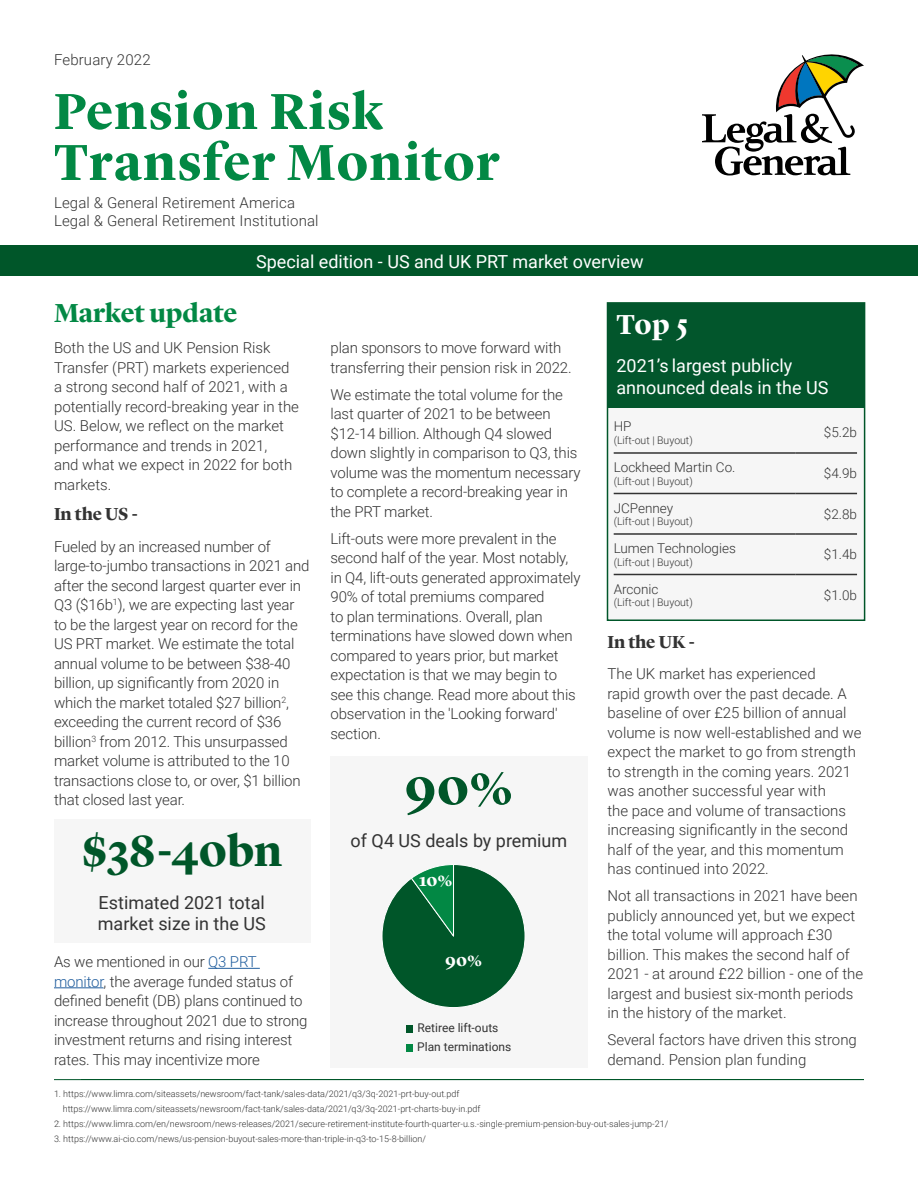
<style>
.page{position:relative;width:918px;height:1188px;background:#fff}
.page>*{position:absolute;margin:0;border:0;box-sizing:border-box;transform-origin:0 0}
.t1{font:700 52.5px/51px "Lyon Display";letter-spacing:.025em;color:#028844}
.t2{font:700 51px "Lyon Display";color:#005629}
.t3{font:700 45px "Lyon Display";color:#005629}
.t4{font:700 28.5px "Lyon Display";color:#fff}
.t5{font:700 27px "Lyon Display";color:#028844}
.t6{font:18px/21.6px "Roboto";color:#fff}
.t7{font:18px/21.6px "Roboto";color:#333}
.t8{font:700 18px "Lyon Display";letter-spacing:-.01em;color:#333}
.t9{font:700 17.25px "Lyon Display";color:#fff}
.t10{font:300 15px/19.5px "Roboto";letter-spacing:-.01em;color:#333}
.t11{font:300 15px/18px "Roboto";letter-spacing:.01em;color:#333}
.t12{font:15px "Roboto";color:#333}
.t13{font:300 13.5px "Roboto";color:#333}
.t14{font:12px/19.2px "Roboto";color:#333}
.t15{font:300 10.5px "Roboto";color:#333}
.t16{font:300 9px/15px "Roboto";color:#333}
.s1{color:#215e9e}
</style>
<div class="page">
<hr style="left:208px;top:968px;width:52px;height:1px;background:#215e9e">
<hr style="left:54px;top:987px;width:49px;height:1px;background:#215e9e">
<div style="left:330px;top:756px;width:258px;height:330px;background:#f6f6f6"></div>
<div style="left:0;top:245px;width:918px;height:31px;background:#005629"></div>
<svg style="left:702px;top:54px;width:162px;height:121px"></svg>
<div style="left:54px;top:819px;width:256px;height:124px;background:#f6f6f6"></div>
<div style="left:406px;top:1025px;width:7px;height:7px;background:#005629"></div>
<div style="left:406px;top:1044px;width:7px;height:7px;background:#028844"></div>
<div style="left:607px;top:302px;width:258px;height:319px;background:#f6f6f6;border:2px solid #005629"></div>
<hr style="left:614px;top:452px;width:181px;height:2px;background:#333">
<hr style="left:795px;top:452px;width:62px;height:2px;background:#333">
<hr style="left:614px;top:493px;width:181px;height:1px;background:#333">
<hr style="left:795px;top:493px;width:62px;height:1px;background:#333">
<hr style="left:614px;top:533px;width:181px;height:2px;background:#333">
<hr style="left:795px;top:533px;width:62px;height:2px;background:#333">
<hr style="left:614px;top:574px;width:181px;height:1px;background:#333">
<hr style="left:795px;top:574px;width:62px;height:1px;background:#333">
<div style="left:608px;top:303px;width:257px;height:104px;background:#02562c"></div>
<div style="left:54px;top:1068px;width:810px;height:52px;background:#fff"></div>
<hr style="left:54px;top:1079px;width:810px;height:1px;background:#005629">
<svg style="left:382px;top:865px;width:143px;height:142px"></svg>
<p class="t11" style="left:54px;top:50px;width:98px">February 2022</p>
<h1 class="t1" style="left:54px;top:82px;width:447px">Pension Risk<br>Transfer Monitor</h1>
<p class="t11" style="left:54px;top:193px;width:266px">Legal &amp; General Retirement America<br>Legal &amp; General Retirement Institutional</p>
<p class="t6" style="left:256px;top:250px;width:389px">Special edition - US and UK PRT market overview</p>
<h3 class="t5" style="left:54px;top:293px;width:185px">Market update</h3>
<p class="t10" style="left:54px;top:338px;width:247px">Both the US and UK Pension Risk<br>Transfer (PRT) markets experienced a strong second half of 2021, with a potentially record-breaking year in the<br>US. Below, we reflect on the market performance and trends in 2021,<br>and what we expect in 2022 for both markets.</p>
<p class="t8" style="left:54px;top:501px;width:86px">In the US -</p>
<p class="t10" style="left:54px;top:536px;width:257px">Fueled by an increased number of large-to-jumbo transactions in 2021 and after the second largest quarter ever in Q3 ($16b<sup>1</sup>), we are expecting last year to be the largest year on record for the US PRT market. We estimate the total annual volume to be between $38-40 billion, up significantly from 2020 in which the market totaled $27 billion<sup>2</sup>, exceeding the current record of $36 billion<sup>3</sup> from 2012. This unsurpassed market volume is attributed to the 10 transactions close to, or over, $1 billion that closed last year.</p>
<h3 class="t3" style="left:81px;top:817px;width:203px">$38-40bn</h3>
<p class="t7" style="left:98px;top:891px;width:169px">Estimated 2021 total market size in the US</p>
<p class="t10" style="left:54px;top:952px;width:255px">As we mentioned in our <span class="s1">Q3 PRT monitor</span>, the average funded status of defined benefit (DB) plans continued to increase throughout 2021 due to strong investment returns and rising interest rates. This may incentivize more</p>
<p class="t10" style="left:331px;top:338px;width:243px">plan sponsors to move forward with transferring their pension risk in 2022.</p>
<p class="t10" style="left:331px;top:384px;width:251px">We estimate the total volume for the last quarter of 2021 to be between $12-14 billion. Although Q4 slowed down slightly in comparison to Q3, this volume was the momentum necessary to complete a record-breaking year in the PRT market.</p>
<p class="t10" style="left:331px;top:528px;width:252px">Lift-outs were more prevalent in the second half of the year. Most notably, in Q4, lift-outs generated approximately 90% of total premiums compared<br>to plan terminations. Overall, plan terminations have slowed down when compared to years prior, but market expectation is that we may begin to see this change. Read more about this observation in the 'Looking forward' section.</p>
<h2 class="t2" style="left:404px;top:749px;width:111px">90%</h2>
<p class="t7" style="left:351px;top:829px;width:218px">of Q4 US deals by premium</p>
<p class="t9" style="left:419px;top:867px;width:35px">10%</p>
<p class="t9" style="left:445px;top:947px;width:38px">90%</p>
<p class="t14" style="left:417px;top:1017px;width:96px">Retiree lift-outs<br>Plan terminations</p>
<h3 class="t4" style="left:616px;top:303px;width:73px">Top 5</h3>
<p class="t6" style="left:616px;top:355px;width:213px">2021’s largest publicly announced deals in the US</p>
<p class="t13" style="left:614px;top:417px;width:19px">HP</p>
<p class="t15" style="left:614px;top:433px;width:81px">(Lift-out | Buyout)</p>
<p class="t13" style="left:824px;top:423px;width:35px">$5.2b</p>
<p class="t13" style="left:614px;top:458px;width:123px">Lockheed Martin Co.</p>
<p class="t15" style="left:614px;top:474px;width:81px">(Lift-out | Buyout)</p>
<p class="t13" style="left:824px;top:464px;width:35px">$4.9b</p>
<p class="t13" style="left:614px;top:498px;width:61px">JCPenney</p>
<p class="t15" style="left:614px;top:514px;width:81px">(Lift-out | Buyout)</p>
<p class="t13" style="left:824px;top:505px;width:35px">$2.8b</p>
<p class="t13" style="left:614px;top:539px;width:124px">Lumen Technologies</p>
<p class="t15" style="left:614px;top:555px;width:81px">(Lift-out | Buyout)</p>
<p class="t13" style="left:824px;top:545px;width:35px">$1.4b</p>
<p class="t13" style="left:614px;top:580px;width:46px">Arconic</p>
<p class="t15" style="left:614px;top:595px;width:81px">(Lift-out | Buyout)</p>
<p class="t13" style="left:824px;top:586px;width:35px">$1.0b</p>
<p class="t8" style="left:608px;top:629px;width:89px">In the UK -</p>
<p class="t10" style="left:608px;top:664px;width:256px">The UK market has experienced<br>rapid growth over the past decade. A baseline of over £25 billion of annual volume is now well-established and we expect the market to go from strength to strength in the coming years. 2021 was another successful year with<br>the pace and volume of transactions increasing significantly in the second half of the year, and this momentum has continued into 2022.</p>
<p class="t10" style="left:608px;top:886px;width:257px">Not all transactions in 2021 have been publicly announced yet, but we expect the total volume will approach £30 billion. This makes the second half of 2021 - at around £22 billion - one of the largest and busiest six-month periods in the history of the market.</p>
<p class="t10" style="left:608px;top:1030px;width:251px">Several factors have driven this strong demand. Pension plan funding</p>
<p class="t16" style="left:63px;top:1086px;width:419px;text-indent:-9px">1. https://www.limra.com/siteassets/newsroom/fact-tank/sales-data/2021/q3/3q-2021-prt-buy-out.pdf https://www.limra.com/siteassets/newsroom/fact-tank/sales-data/2021/q3/3q-2021-prt-charts-buy-in.pdf</p>
<p class="t16" style="left:54px;top:1116px;width:616px">2. https://www.limra.com/en/newsroom/news-releases/2021/secure-retirement-institute-fourth-quarter-u.s.-single-premium-pension-buy-out-sales-jump-21/</p>
<p class="t16" style="left:54px;top:1131px;width:373px">3. https://www.ai-cio.com/news/us-pension-buyout-sales-more-than-triple-in-q3-to-15-8-billion/</p>
<p class="t12" style="left:54px;top:1087px;width:10px">2</p>
</div>
